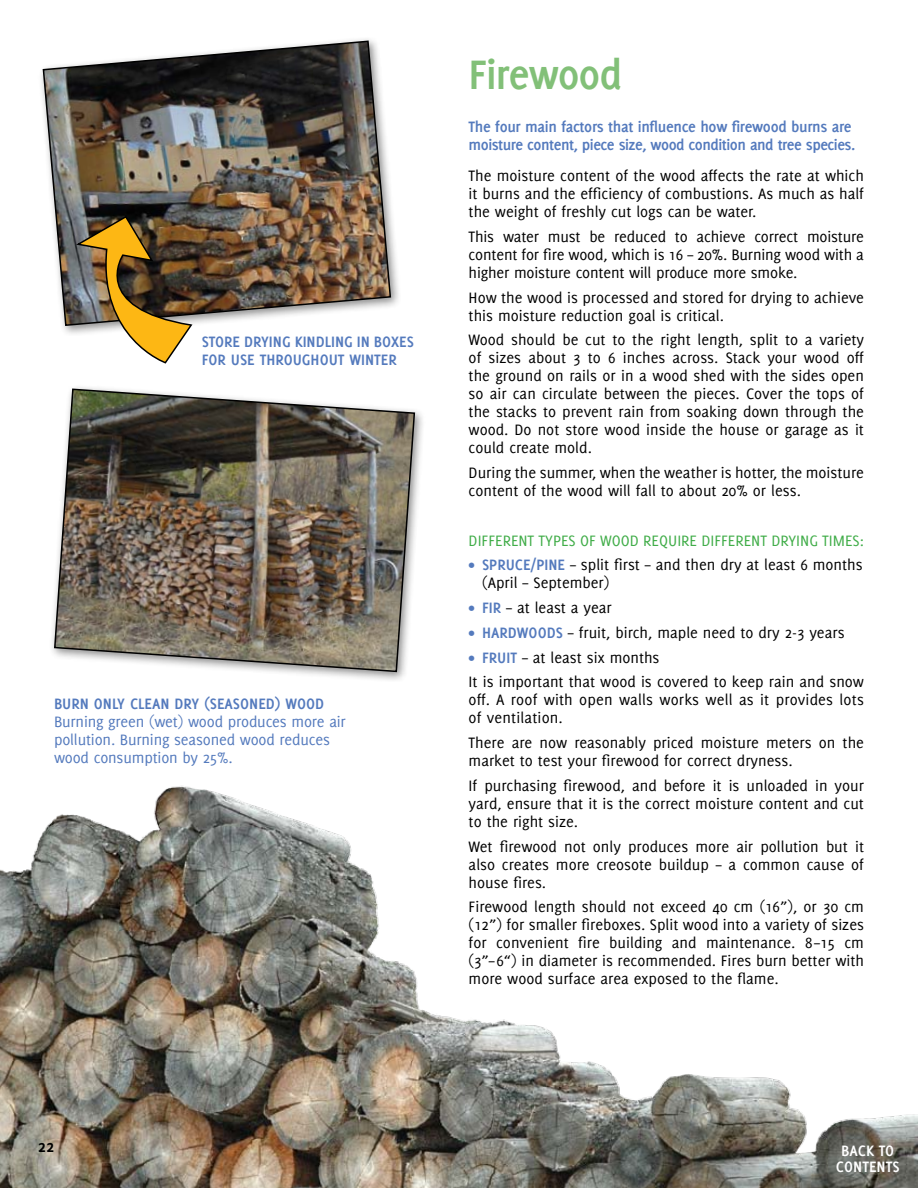
<style>
.page{position:relative;width:918px;height:1188px;background:#fff}
.page>*{position:absolute;margin:0;border:0;box-sizing:border-box;transform-origin:0 0}
.t1{font:700 45px "Delicious";letter-spacing:-.025em;color:#82c078}
.t2{font:700 18px "Delicious";color:#000}
.t3{font:16.5px/18px "Delicious";color:#000;text-align:justify}
.t4{font:700 16.5px/18px "Delicious";letter-spacing:-.02em;color:#547abd}
.t5{font:16.5px/18px "Delicious";letter-spacing:-.01em;color:#547abd}
.t6{font:700 16.5px/18px "Delicious";color:#547abd}
.t7{font:16.5px "Delicious";color:#41ad49}
.t8{font:700 16.5px/16.5px "Delicious";color:#fff;text-align:center}
.s1{font-weight:700;font-size:15px;color:#547abd}
.s2{font-weight:700;color:#547abd}
</style>
<div class="page">
<div style="left:48px;top:382px;width:377px;height:300px;background:#000;opacity:.45"></div>
<img style="left:53px;top:388px;width:363px;height:285px">
<img style="left:42px;top:40px;width:350px;height:287px">
<img style="left:0;top:786px;width:918px;height:402px">
<img style="left:74px;top:215px;width:120px;height:149px">
<p class="t6" style="left:202px;top:332px;width:214px">STORE DRYING KINDLING IN BOXES<br>FOR USE THROUGHOUT WINTER</p>
<p class="t6" style="left:54px;top:694px;width:272px">BURN ONLY CLEAN DRY (SEASONED) WOOD</p>
<p class="t5" style="left:54px;top:712px;width:293px">Burning green (wet) wood produces more air pollution. Burning seasoned wood reduces wood consumption by 25%.</p>
<h1 class="t1" style="left:469px;top:49px;width:155px">Firewood</h1>
<p class="t4" style="left:469px;top:117px;width:388px">The four main factors that influence how firewood burns are moisture content, piece size, wood condition and tree species.</p>
<p class="t3" style="left:469px;top:167px;width:397px">The moisture content of the wood affects the rate at which it burns and the efficiency of combustions. As much as half the weight of freshly cut logs can be water.</p>
<p class="t3" style="left:469px;top:227px;width:397px">This water must be reduced to achieve correct moisture content for fire wood, which is 16 – 20%. Burning wood with a higher moisture content will produce more smoke.</p>
<p class="t3" style="left:469px;top:288px;width:397px">How the wood is processed and stored for drying to achieve this moisture reduction goal is critical.</p>
<p class="t3" style="left:469px;top:331px;width:397px">Wood should be cut to the right length, split to a variety of sizes about 3 to 6 inches across. Stack your wood off the ground on rails or in a wood shed with the sides open so air can circulate between the pieces. Cover the tops of the stacks to prevent rain from soaking down through the wood. Do not store wood inside the house or garage as it could create mold.</p>
<p class="t3" style="left:469px;top:464px;width:397px">During the summer, when the weather is hotter, the moisture content of the wood will fall to about 20% or less.</p>
<p class="t7" style="left:469px;top:531px;width:397px">DIFFERENT TYPES OF WOOD REQUIRE DIFFERENT DRYING TIMES:</p>
<p class="t3" style="left:482px;top:556px;width:382px;text-indent:-14px"><span class="s1">•</span> <span class="s2">SPRUCE/PINE</span> – split first – and then dry at least 6 months (April – September)</p>
<p class="t3" style="left:469px;top:599px;width:145px"><span class="s1">•</span> <span class="s2">FIR</span> – at least a year</p>
<p class="t3" style="left:469px;top:623px;width:377px"><span class="s1">•</span> <span class="s2">HARDWOODS</span> – fruit, birch, maple need to dry 2-3 years</p>
<p class="t3" style="left:469px;top:645px;width:397px;line-height:24.8px"><span class="s1">•</span> <span class="s2">FRUIT</span> – at least six months<br>It is important that wood is covered to keep rain and snow</p>
<p class="t3" style="left:469px;top:691px;width:397px">off. A roof with open walls works well as it provides lots of ventilation.</p>
<p class="t3" style="left:469px;top:734px;width:397px">There are now reasonably priced moisture meters on the market to test your firewood for correct dryness.</p>
<p class="t3" style="left:469px;top:776px;width:397px">If purchasing firewood, and before it is unloaded in your yard, ensure that it is the correct moisture content and cut to the right size.</p>
<p class="t3" style="left:469px;top:837px;width:397px">Wet firewood not only produces more air pollution but it also creates more creosote buildup – a common cause of house fires.</p>
<p class="t3" style="left:469px;top:898px;width:397px">Firewood length should not exceed 40 cm (16”), or 30 cm (12”) for smaller fireboxes. Split wood into a variety of sizes for convenient fire building and maintenance. 8–15 cm (3”–6“) in diameter is recommended. Fires burn better with more wood surface area exposed to the flame.</p>
<p class="t2" style="left:38px;top:1136px;width:18px">22</p>
<p class="t8" style="left:836px;top:1142px;width:65px">BACK TO<br>CONTENTS</p>
</div>
